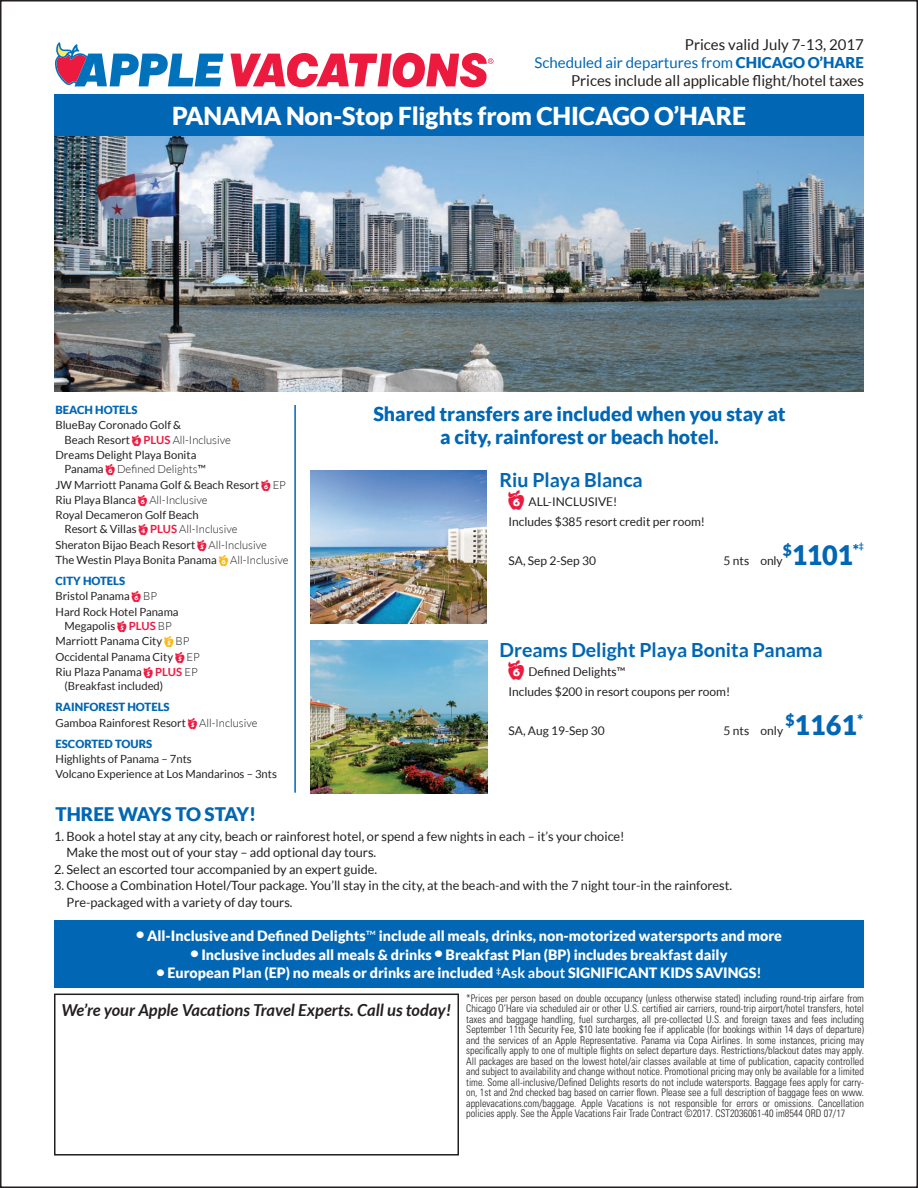
<style>
.page{position:relative;width:918px;height:1188px;background:#fff}
.page>*{position:absolute;margin:0;border:0;box-sizing:border-box;transform-origin:0 0}
.t1{font:900 27px "Lato";letter-spacing:-.005em;color:#0166b3}
.t2{font:900 24.75px "Lato";letter-spacing:-.005em;color:#fff}
.t3{font:900 19.5px/23.4px "Lato";color:#0166b3;text-align:center}
.t4{font:700 19.5px "Lato";color:#0166b3}
.Hotel{font:900 18.75px "Lato";color:#0166b3}
.t5{font:italic 700 16.5px "Lato";color:#231f20}
.t6{font:15px/18px "Lato";color:#231f20;text-align:right}
.t7{font:900 14.25px "Lato";color:#fff}
.t8{font:12.75px/16.5px "Lato";color:#231f20}
.t9{font:12px/19.5px "Lato";color:#231f20}
.Hotel-2{font:11.25px/14.2px "Lato";color:#231f20}
.Hotel-3{font:900 11.25px "Lato";color:#0166b3}
.t10{font:300 condensed 10.5px/10.5px "Univers";color:#231f20;text-align:justify}
.s1{color:#0166b3}
.s2{font-weight:900;color:#0166b3}
.s3{font-family:"Apple Numbers";color:#ed1a40}
.s4{font-weight:700;color:#ed1a40}
.s5{font-weight:300}
.s6{font-family:"Apple Numbers";color:#fcb814}
.s7{font-family:"Apple Numbers";font-size:19.5px;color:#ed1a40}
.s8{font-weight:400}
.s9{font-weight:700}
</style>
<div class="page">
<svg style="left:230px;top:52px;width:263px;height:36px"></svg>
<svg style="left:55px;top:42px;width:168px;height:44px"></svg>
<img style="left:54px;top:136px;width:810px;height:255px">
<div style="left:54px;top:94px;width:810px;height:42px;background:#0166b3"></div>
<div style="left:54px;top:920px;width:810px;height:68px;background:#0166b3"></div>
<hr style="left:294px;top:405px;width:2px;height:388px;background:#0166b3">
<img style="left:310px;top:471px;width:177px;height:152px">
<img style="left:311px;top:641px;width:176px;height:152px">
<div style="left:54px;top:994px;width:405px;height:162px;border:2px solid #231f20"></div>
<p class="t6" style="left:685px;top:35px;width:181px">Prices valid July 7-13, 2017</p>
<p class="t6" style="left:535px;top:53px;width:331px"><span class="s1">Scheduled air departures from</span> <span class="s2">CHICAGO O’HARE<br></span>Prices include all applicable flight/hotel taxes</p>
<p class="t2" style="left:172px;top:102px;width:576px">PANAMA Non-Stop Flights from CHICAGO O’HARE</p>
<p class="Hotel-3" style="left:56px;top:403px;width:83px">BEACH HOTELS</p>
<p class="Hotel-2" style="left:64px;top:418px;width:168px;text-indent:-9px">BlueBay Coronado Golf &amp;<br>Beach Resort <span class="s3">4</span> <span class="s4">PLUS</span> <span class="s5">All-Inclusive</span></p>
<p class="Hotel-2" style="left:64px;top:448px;width:143px;text-indent:-9px">Dreams Delight Playa Bonita<br>Panama <span class="s3">6</span> <span class="s5">Defined Delights</span>™</p>
<p class="Hotel-2" style="left:56px;top:477px;width:232px">JW Marriott Panama Golf &amp; Beach Resort <span class="s3">6</span> <span class="s5">EP</span></p>
<p class="Hotel-2" style="left:56px;top:493px;width:154px">Riu Playa Blanca <span class="s3">6</span> <span class="s5">All-Inclusive</span></p>
<p class="Hotel-2" style="left:64px;top:508px;width:175px;text-indent:-9px">Royal Decameron Golf Beach<br>Resort &amp; Villas <span class="s3">4</span> <span class="s4">PLUS</span> <span class="s5">All-Inclusive</span></p>
<p class="Hotel-2" style="left:56px;top:538px;width:213px">Sheraton Bijao Beach Resort <span class="s3">5</span> <span class="s5">All-Inclusive</span></p>
<p class="Hotel-2" style="left:56px;top:553px;width:235px">The Westin Playa Bonita Panama <span class="s6">6</span> <span class="s5">All-Inclusive</span></p>
<p class="Hotel-3" style="left:56px;top:574px;width:71px">CITY HOTELS</p>
<p class="Hotel-2" style="left:56px;top:589px;width:103px">Bristol Panama <span class="s3">6</span> <span class="s5">BP</span></p>
<p class="Hotel-2" style="left:56px;top:605px;width:125px;text-align:center">Hard Rock Hotel Panama<br>Megapolis <span class="s3">5</span> <span class="s4">PLUS</span> <span class="s5">BP</span></p>
<p class="Hotel-2" style="left:56px;top:634px;width:135px">Marriott Panama City <span class="s6">5</span> <span class="s5">BP</span></p>
<p class="Hotel-2" style="left:56px;top:649px;width:146px">Occidental Panama City <span class="s3">5</span> <span class="s5">EP</span></p>
<p class="Hotel-2" style="left:64px;top:665px;width:135px;text-indent:-9px">Riu Plaza Panama <span class="s3">5</span> <span class="s4">PLUS</span> <span class="s5">EP </span>(Breakfast included)</p>
<p class="Hotel-3" style="left:56px;top:701px;width:116px">RAINFOREST HOTELS</p>
<p class="Hotel-2" style="left:56px;top:715px;width:204px">Gamboa Rainforest Resort <span class="s3">5</span> <span class="s5">All-Inclusive</span></p>
<p class="Hotel-3" style="left:56px;top:737px;width:98px">ESCORTED TOURS</p>
<p class="Hotel-2" style="left:56px;top:752px;width:138px">Highlights of Panama – 7nts</p>
<p class="Hotel-2" style="left:56px;top:767px;width:223px">Volcano Experience at Los Mandarinos – 3nts</p>
<p class="t3" style="left:373px;top:401px;width:414px">Shared transfers are included when you stay at a city, rainforest or beach hotel.</p>
<p class="t4" style="left:500px;top:468px;width:145px">Riu Playa Blanca</p>
<p class="t9" style="left:509px;top:492px;width:198px"><span class="s7">6</span> ALL-INCLUSIVE!<br>Includes $385 resort credit per room!</p>
<p class="t9" style="left:509px;top:550px;width:89px">SA, Sep 2-Sep 30</p>
<p class="t9" style="left:724px;top:550px;width:61px">5 nts only</p>
<p class="t1" style="left:783px;top:539px;width:83px"><sup>$</sup>1101<sup>*</sup><sup>‡</sup></p>
<p class="t4" style="left:500px;top:638px;width:325px">Dreams Delight Playa Bonita Panama</p>
<p class="t9" style="left:508px;top:662px;width:223px"><span class="s7">6</span> Defined Delights™<br>Includes $200 in resort coupons per room!</p>
<p class="t9" style="left:509px;top:721px;width:98px">SA, Aug 19-Sep 30</p>
<p class="t9" style="left:724px;top:721px;width:61px">5 nts only</p>
<p class="t1" style="left:785px;top:709px;width:80px"><sup>$</sup>1161<sup>*</sup></p>
<p class="Hotel" style="left:56px;top:803px;width:202px">THREE WAYS TO STAY!</p>
<p class="t8" style="left:67px;top:828px;width:560px;text-indent:-13px">1. Book a hotel stay at any city, beach or rainforest hotel, or spend a few nights in each – it’s your choice!<br>Make the most out of your stay – add optional day tours.</p>
<p class="t8" style="left:54px;top:861px;width:325px">2. Select an escorted tour accompanied by an expert guide.</p>
<p class="t8" style="left:67px;top:877px;width:667px;text-indent:-13px">3. Choose a Combination Hotel/Tour package. You’ll stay in the city, at the beach-and with the 7 night tour-in the rainforest.<br>Pre-packaged with a variety of day tours.</p>
<p class="t7" style="left:136px;top:927px;width:648px">• All-Inclusiveand Defined Delights<span class="s8">™</span> include all meals, drinks, non-motorized watersports and more</p>
<p class="t7" style="left:190px;top:946px;width:539px">• Inclusive includes all meals &amp; drinks • Breakfast Plan (BP) includes breakfast daily</p>
<p class="t7" style="left:156px;top:965px;width:607px">• European Plan (EP) no meals or drinks are included <sup>‡</sup><span class="s9">Ask about</span> SIGNIFICANT KIDS SAVINGS<span class="s9">!</span></p>
<p class="t5" style="left:62px;top:1001px;width:391px">We’re your Apple Vacations Travel Experts. Call us today!</p>
<p class="t10" style="left:466px;top:993px;width:399px">*Prices per person based on double occupancy (unless otherwise stated) including round-trip airfare from Chicago O’Hare via scheduled air or other U.S. certified air carriers, round-trip airport/hotel transfers, hotel taxes and baggage handling, fuel surcharges, all pre-collected U.S. and foreign taxes and fees including September 11th Security Fee, $10 late booking fee if applicable (for bookings within 14 days of departure) and the services of an Apple Representative. Panama via Copa Airlines. In some instances, pricing may specifically apply to one of multiple flights on select departure days. Restrictions/blackout dates may apply.<br>All packages are based on the lowest hotel/air classes available at time of publication, capacity controlled and subject to availability and change without notice. Promotional pricing may only be available for a limited time. Some all-inclusive/Defined Delights resorts do not include watersports. Baggage fees apply for carry&shy;on, 1st and 2nd checked bag based on carrier flown. Please see a full description of baggage fees on www. applevacations.com/baggage. Apple Vacations is not responsible for errors or omissions. Cancellation policies apply. See the Apple Vacations Fair Trade Contract ©2017. CST2036061-40 im8544 ORD 07/17</p>
</div>
